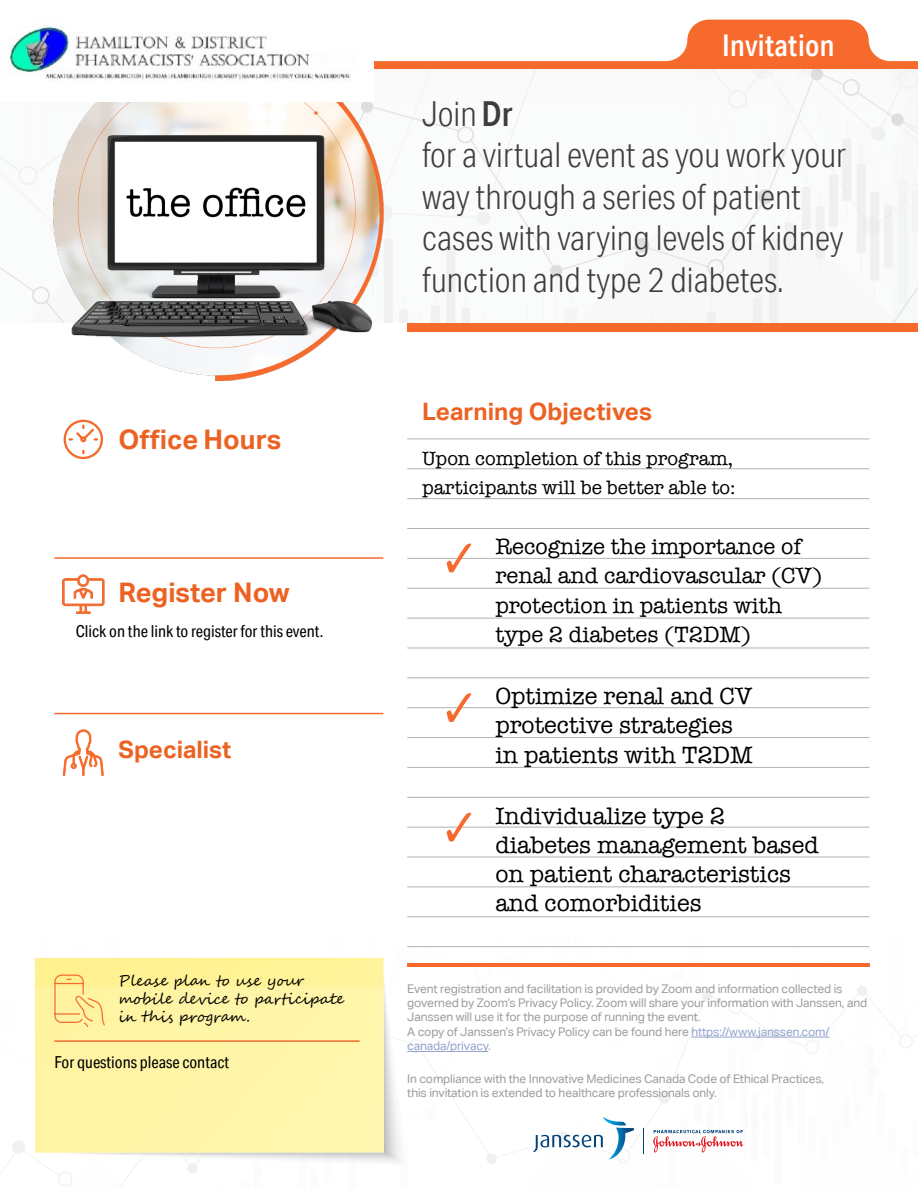
<style>
.page{position:relative;width:918px;height:1188px;background:#fff}
.page>*{position:absolute;margin:0;border:0;box-sizing:border-box;transform-origin:0 0}
.t1{font:300 34.5px/41.4px "Aktiv Grotesk Cd";color:#403c3b}
.t2{font:500 30px "Aktiv Grotesk Cd";letter-spacing:.01em;color:#fff}
.t3{font:700 27px "Aktiv Grotesk";color:#ec6223}
.t4{font:24px/29.2px "American Typewriter";color:#000}
.t5{font:700 24px "Aktiv Grotesk";color:#ec6223}
.t6{font:22.5px/29.2px "American Typewriter";color:#000}
.t7{font:19.5px/28.5px "American Typewriter";color:#000}
.t8{font:16.5px "Aktiv Grotesk Cd";color:#000}
.t9{font:15px/18px "Segoe Script";color:#000}
.t10{font:12px/14.4px "Aktiv Grotesk";letter-spacing:-.01em;color:#9d9d9c}
.s1{font-weight:500}
.s2{color:#95a4cd}
</style>
<div class="page">
<img style="left:1px;top:916px;width:916px;height:272px">
<svg style="left:389px;top:20px;width:529px;height:50px"></svg>
<img style="left:0;top:70px;width:918px;height:253px">
<div style="left:407px;top:323px;width:511px;height:9px;background:#f66b2d"></div>
<svg style="left:653px;top:1130px;width:90px;height:22px"></svg>
<svg style="left:643px;top:1129px;width:1px;height:25px"></svg>
<svg style="left:534px;top:1117px;width:100px;height:42px"></svg>
<img style="left:51px;top:61px;width:338px;height:319px">
<hr style="left:407px;top:916px;width:462px;height:1px;background:#b3b2b2">
<hr style="left:407px;top:886px;width:462px;height:1px;background:#b3b2b2">
<hr style="left:407px;top:946px;width:462px;height:1px;background:#b3b2b2">
<hr style="left:407px;top:767px;width:462px;height:1px;background:#b3b2b2">
<hr style="left:407px;top:677px;width:462px;height:1px;background:#b3b2b2">
<hr style="left:407px;top:857px;width:462px;height:1px;background:#b3b2b2">
<hr style="left:407px;top:737px;width:462px;height:1px;background:#b3b2b2">
<hr style="left:407px;top:648px;width:462px;height:1px;background:#b3b2b2">
<hr style="left:407px;top:827px;width:462px;height:1px;background:#b3b2b2">
<hr style="left:407px;top:707px;width:462px;height:1px;background:#b3b2b2">
<hr style="left:407px;top:588px;width:462px;height:1px;background:#b3b2b2">
<hr style="left:407px;top:528px;width:462px;height:1px;background:#b3b2b2">
<hr style="left:407px;top:468px;width:462px;height:1px;background:#b3b2b2">
<hr style="left:407px;top:439px;width:462px;height:1px;background:#b3b2b2">
<hr style="left:407px;top:558px;width:462px;height:1px;background:#b3b2b2">
<hr style="left:407px;top:498px;width:462px;height:1px;background:#b3b2b2">
<hr style="left:407px;top:618px;width:462px;height:1px;background:#b3b2b2">
<hr style="left:407px;top:797px;width:462px;height:1px;background:#b3b2b2">
<hr style="left:407px;top:964px;width:462px;height:3px;background:#f66b2d">
<svg style="left:447px;top:544px;width:24px;height:29px"></svg>
<svg style="left:447px;top:693px;width:24px;height:29px"></svg>
<svg style="left:447px;top:813px;width:24px;height:29px"></svg>
<svg style="left:62px;top:729px;width:42px;height:48px"></svg>
<svg style="left:63px;top:419px;width:40px;height:41px"></svg>
<hr style="left:691px;top:1037px;width:138px;height:1px;background:#95a4cd">
<hr style="left:407px;top:1051px;width:81px;height:1px;background:#95a4cd">
<svg style="left:62px;top:574px;width:43px;height:40px"></svg>
<hr style="left:54px;top:557px;width:329px;height:2px;background:#f26b30">
<hr style="left:54px;top:713px;width:329px;height:1px;background:#f26b30">
<svg style="left:35px;top:958px;width:355px;height:198px;background:#fdf3a6"></svg>
<hr style="left:54px;top:1040px;width:306px;height:2px;background:#f26b30">
<img style="left:0;top:26px;width:373px;height:76px">
<h3 class="t3" style="left:119px;top:422px;width:164px">Office Hours</h3>
<h3 class="t3" style="left:119px;top:575px;width:173px">Register Now</h3>
<h3 class="t8" style="left:76px;top:621px;width:249px">Click on the link to register for this event.</h3>
<h3 class="t5" style="left:119px;top:735px;width:114px">Specialist</h3>
<p class="t9" style="left:119px;top:972px;width:227px">Please plan to use your mobile device to participate in this program.</p>
<h3 class="t8" style="left:54px;top:1052px;width:176px">For questions please contact</h3>
<h2 class="t2" style="left:722px;top:28px;width:114px">Invitation</h2>
<h1 class="t1" style="left:422px;top:93px;width:426px">Join <span class="s1">Dr<br></span>for a virtual event as you work your way through a series of patient cases with varying levels of kidney function and type 2 diabetes.</h1>
<h3 class="t5" style="left:422px;top:397px;width:231px">Learning Objectives</h3>
<h3 class="t7" style="left:422px;top:445px;width:315px">Upon completion of this program, participants will be better able to:</h3>
<h3 class="t6" style="left:495px;top:532px;width:328px">Recognize the importance of renal and cardiovascular (CV) protection in patients with type 2 diabetes (T2DM)</h3>
<h3 class="t4" style="left:495px;top:682px;width:259px">Optimize renal and CV protective strategies in patients with T2DM</h3>
<h3 class="t4" style="left:495px;top:801px;width:325px">Individualize type 2 diabetes management based on patient characteristics and comorbidities</h3>
<p class="t10" style="left:407px;top:981px;width:461px">Event registration and facilitation is provided by Zoom and information collected is governed by Zoom’s Privacy Policy. Zoom will share your information with Janssen, and Janssen will use it for the purpose of running the event.<br>A copy of Janssen’s Privacy Policy can be found here <span class="s2">https://www.janssen.com/ canada/privacy</span>.</p>
<p class="t10" style="left:407px;top:1071px;width:418px">In compliance with the Innovative Medicines Canada Code of Ethical Practices, this invitation is extended to healthcare professionals only.</p>
</div>
